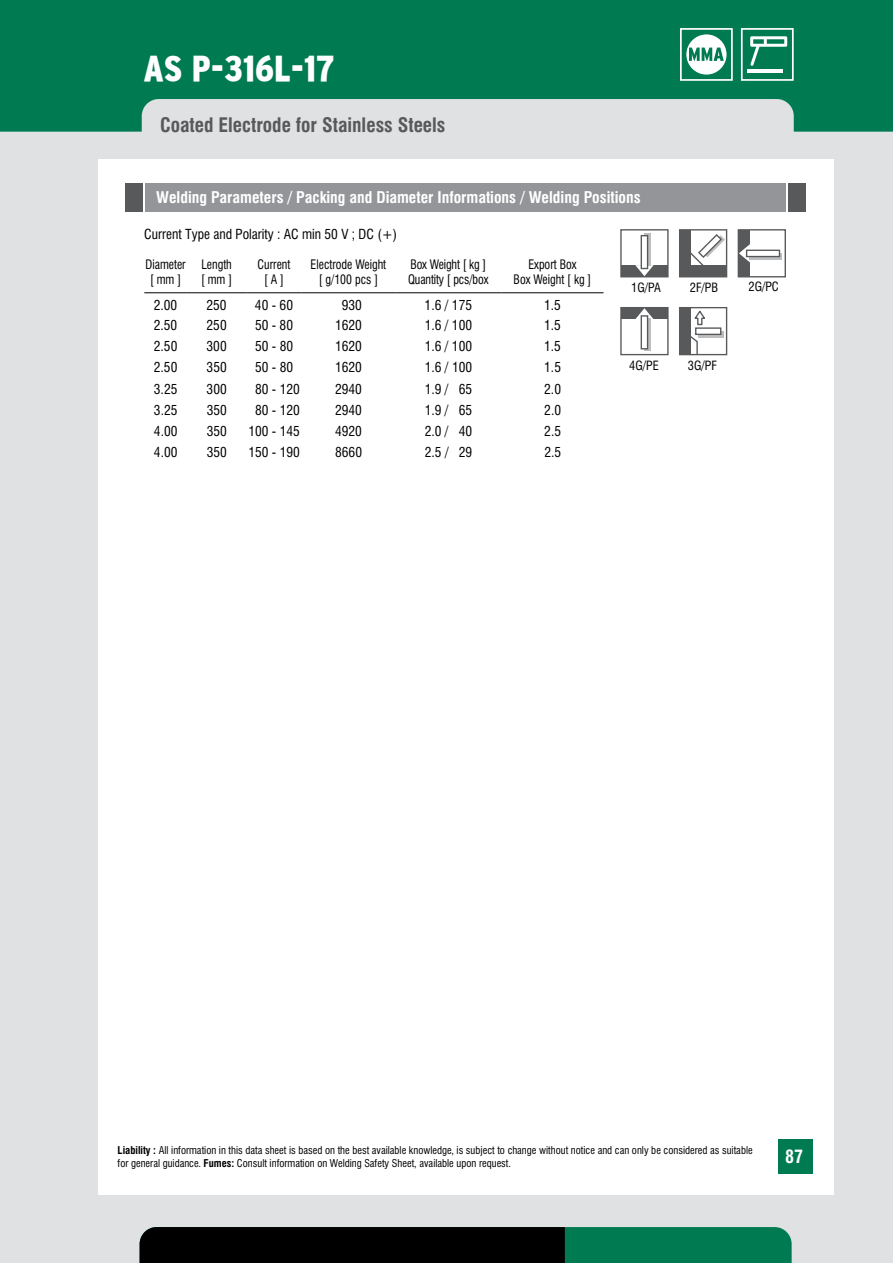
<style>
.page{position:relative;width:893px;height:1263px;background:#e0e1e2}
.page>*{position:absolute;margin:0;border:0;box-sizing:border-box;transform-origin:0 0}
.t1{font:900 condensed 36px "Interstate";color:#fff}
.t2{font:19.5px "Swiss Condensed Bold Tr";color:#58595b}
.t3{font:18px "Swiss Condensed Bold Tr";color:#fff}
.t4{font:15.75px "Swiss Condensed Bold Tr";color:#fff}
.t5{font:13.5px "Swiss Condensed Tr";color:#000}
.t6{font:12.75px/15.3px "Swiss Condensed Tr";color:#000;text-align:center;scale:.93 1}
.t7{font:12.45px "Swiss Condensed Tr";color:#000}
.t8{font:10.5px/12.6px "Swiss Condensed Tr";color:#000}
.s1{font-family:"Swiss Condensed Bold Tr"}
</style>
<div class="page">
<div style="left:98px;top:159px;width:735px;height:1036px;background:#fff"></div>
<svg style="left:140px;top:1227px;width:652px;height:36px;background:#012b1d"></svg>
<svg style="left:0;top:0;width:893px;height:132px;fill:#007b51"></svg>
<div style="left:778px;top:1140px;width:34px;height:34px;background:#007b51"></div>
<div style="left:145px;top:183px;width:641px;height:28px;background:#939598"></div>
<div style="left:125px;top:183px;width:17px;height:28px;background:#58595b"></div>
<div style="left:789px;top:183px;width:17px;height:28px;background:#58595b"></div>
<hr style="left:144px;top:292px;width:43px;height:1px;background:#000">
<hr style="left:187px;top:292px;width:59px;height:1px;background:#000">
<hr style="left:246px;top:292px;width:56px;height:1px;background:#000">
<hr style="left:302px;top:292px;width:93px;height:1px;background:#000">
<hr style="left:395px;top:292px;width:106px;height:1px;background:#000">
<hr style="left:501px;top:292px;width:103px;height:1px;background:#000">
<div style="left:738px;top:229px;width:48px;height:48px;border:1px solid #58595b"></div>
<div style="left:738px;top:230px;width:12px;height:47px;background:#58595b"></div>
<svg style="left:739px;top:244px;width:11px;height:18px"></svg>
<div style="left:749px;top:253px;width:33px;height:6px;background:#a4a6a8"></div>
<div style="left:746px;top:250px;width:34px;height:7px;background:#fff;border:1px solid #58595b"></div>
<div style="left:620px;top:229px;width:49px;height:48px;border:1px solid #58595b"></div>
<div style="left:621px;top:265px;width:47px;height:12px;background:#58595b"></div>
<svg style="left:635px;top:265px;width:19px;height:11px"></svg>
<svg style="left:644px;top:233px;width:6px;height:33px"></svg>
<div style="left:641px;top:235px;width:7px;height:34px;background:#fff;border:1px solid #58595b"></div>
<div style="left:679px;top:229px;width:48px;height:48px;border:1px solid #58595b"></div>
<div style="left:680px;top:230px;width:11px;height:47px;background:#58595b"></div>
<div style="left:680px;top:265px;width:47px;height:12px;background:#58595b"></div>
<svg style="left:691px;top:234px;width:34px;height:31px"></svg>
<div style="left:620px;top:307px;width:49px;height:48px;border:1px solid #58595b"></div>
<div style="left:621px;top:308px;width:47px;height:11px;background:#58595b"></div>
<svg style="left:635px;top:308px;width:19px;height:11px"></svg>
<svg style="left:644px;top:318px;width:6px;height:33px"></svg>
<div style="left:641px;top:315px;width:7px;height:34px;background:#fff;border:1px solid #58595b"></div>
<div style="left:679px;top:307px;width:48px;height:48px;border:1px solid #58595b"></div>
<div style="left:680px;top:308px;width:11px;height:47px;background:#58595b"></div>
<div style="left:698px;top:331px;width:25px;height:6px;background:#bcbec0"></div>
<svg style="left:688px;top:310px;width:34px;height:46px"></svg>
<div style="left:680px;top:28px;width:53px;height:53px;border:2px solid #fff"></div>
<div style="left:686px;top:34px;width:40px;height:41px;background:#fff;border-radius:50%"></div>
<div style="left:741px;top:28px;width:53px;height:53px;border:2px solid #fff"></div>
<svg style="left:689px;top:48px;width:35px;height:13px"></svg>
<svg style="left:750px;top:36px;width:37px;height:30px"></svg>
<hr style="left:747px;top:69px;width:36px;height:4px;background:#fff">
<h1 class="t1" style="left:143px;top:48px;width:193px">AS P-316L-17</h1>
<h2 class="t2" style="left:160px;top:113px;width:287px">Coated Electrode for Stainless Steels</h2>
<p class="t4" style="left:156px;top:188px;width:486px">Welding Parameters / Packing and Diameter Informations / Welding Positions</p>
<p class="t5" style="left:144px;top:226px;width:254px">Current Type and Polarity : AC min 50 V ; DC (+)</p>
<p class="t6" style="left:145px;top:257px;width:45px">Diameter [ mm ]</p>
<p class="t6" style="left:201px;top:257px;width:35px;text-align:left">Length [ mm ]</p>
<p class="t6" style="left:258px;top:257px;width:37px">Current [ A ]</p>
<p class="t6" style="left:311px;top:257px;width:83px">Electrode Weight [ g/100 pcs ]</p>
<p class="t6" style="left:408px;top:257px;width:88px;text-align:left">Box Weight [ kg ]<br>Quantity [ pcs/box</p>
<p class="t6" style="left:514px;top:257px;width:85px">Export Box<br>Box Weight [ kg ]</p>
<p class="t5" style="left:154px;top:297px;width:25px">2.00</p>
<p class="t5" style="left:207px;top:297px;width:22px">250</p>
<p class="t5" style="left:255px;top:297px;width:40px">40 - 60</p>
<p class="t5" style="left:342px;top:297px;width:22px">930</p>
<p class="t5" style="left:425px;top:297px;width:49px">1.6 / 175</p>
<p class="t5" style="left:544px;top:297px;width:18px">1.5</p>
<p class="t5" style="left:154px;top:317px;width:25px">2.50</p>
<p class="t5" style="left:207px;top:317px;width:22px">250</p>
<p class="t5" style="left:255px;top:317px;width:40px">50 - 80</p>
<p class="t5" style="left:335px;top:317px;width:28px">1620</p>
<p class="t5" style="left:425px;top:317px;width:49px">1.6 / 100</p>
<p class="t5" style="left:544px;top:317px;width:18px">1.5</p>
<p class="t5" style="left:154px;top:338px;width:25px">2.50</p>
<p class="t5" style="left:207px;top:338px;width:22px">300</p>
<p class="t5" style="left:255px;top:338px;width:40px">50 - 80</p>
<p class="t5" style="left:335px;top:338px;width:28px">1620</p>
<p class="t5" style="left:425px;top:338px;width:49px">1.6 / 100</p>
<p class="t5" style="left:544px;top:338px;width:18px">1.5</p>
<p class="t5" style="left:154px;top:359px;width:25px">2.50</p>
<p class="t5" style="left:207px;top:359px;width:22px">350</p>
<p class="t5" style="left:255px;top:359px;width:40px">50 - 80</p>
<p class="t5" style="left:335px;top:359px;width:28px">1620</p>
<p class="t5" style="left:425px;top:359px;width:49px">1.6 / 100</p>
<p class="t5" style="left:544px;top:359px;width:18px">1.5</p>
<p class="t5" style="left:154px;top:380px;width:25px">3.25</p>
<p class="t5" style="left:207px;top:380px;width:22px">300</p>
<p class="t5" style="left:255px;top:380px;width:46px">80 - 120</p>
<p class="t5" style="left:335px;top:380px;width:28px">2940</p>
<p class="t5" style="left:425px;top:380px;width:49px">1.9 / 65</p>
<p class="t5" style="left:544px;top:380px;width:18px">2.0</p>
<p class="t5" style="left:154px;top:402px;width:25px">3.25</p>
<p class="t5" style="left:207px;top:402px;width:22px">350</p>
<p class="t5" style="left:255px;top:402px;width:46px">80 - 120</p>
<p class="t5" style="left:335px;top:402px;width:28px">2940</p>
<p class="t5" style="left:425px;top:402px;width:49px">1.9 / 65</p>
<p class="t5" style="left:544px;top:402px;width:18px">2.0</p>
<p class="t5" style="left:154px;top:423px;width:25px">4.00</p>
<p class="t5" style="left:207px;top:423px;width:22px">350</p>
<p class="t5" style="left:248px;top:423px;width:53px">100 - 145</p>
<p class="t5" style="left:335px;top:423px;width:28px">4920</p>
<p class="t5" style="left:425px;top:423px;width:49px">2.0 / 40</p>
<p class="t5" style="left:544px;top:423px;width:18px">2.5</p>
<p class="t5" style="left:154px;top:444px;width:25px">4.00</p>
<p class="t5" style="left:207px;top:444px;width:22px">350</p>
<p class="t5" style="left:248px;top:444px;width:53px">150 - 190</p>
<p class="t5" style="left:335px;top:444px;width:28px">8660</p>
<p class="t5" style="left:425px;top:444px;width:49px">2.5 / 29</p>
<p class="t5" style="left:544px;top:444px;width:18px">2.5</p>
<p class="t7" style="left:631px;top:280px;width:31px">1G/PA</p>
<p class="t7" style="left:690px;top:280px;width:30px">2F/PB</p>
<p class="t7" style="left:748px;top:279px;width:32px">2G/PC</p>
<p class="t7" style="left:629px;top:358px;width:31px">4G/PE</p>
<p class="t7" style="left:688px;top:358px;width:30px">3G/PF</p>
<p class="t8" style="left:118px;top:1144px;width:637px"><span class="s1">Liability :</span> All information in this data sheet is based on the best available knowledge, is subject to change without notice and can only be considered as suitable for general guidance. <span class="s1">Fumes:</span> Consult information on Welding Safety Sheet, available upon request.</p>
<h3 class="t3" style="left:785px;top:1146px;width:19px">87</h3>
</div>
